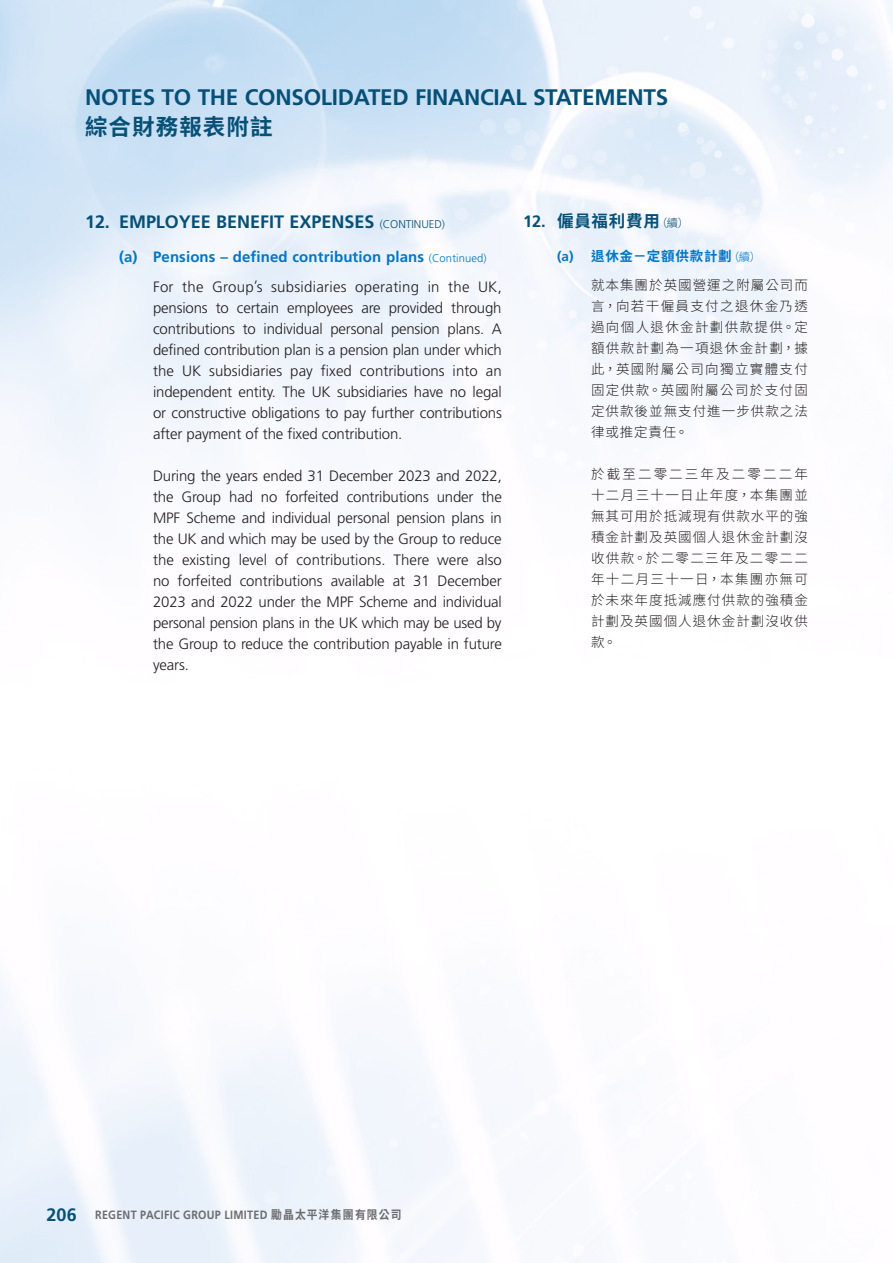
<style>
.page{position:relative;width:893px;height:1263px;background:#fff}
.page>*{position:absolute;margin:0;border:0;box-sizing:border-box;transform-origin:0 0}
.t1{font:700 22.5px "Frutiger LT Std";letter-spacing:-.01em;color:#065077}
.t2{font:700 22.5px "Source Han Sans TC";letter-spacing:.05em;color:#065077}
.Heading_1{font:700 18px "Frutiger LT Std";color:#065077}
.C_Heading_1{font:700 16.5px "Source Han Sans TC";letter-spacing:.05em;color:#065077}
.Body_Text{font:300 15px/21px "Frutiger LT Std";letter-spacing:-.01em;color:#231f20;text-align:justify}
.Heading_2{font:700 15px "Frutiger LT Std";letter-spacing:.01em;color:#0076c8}
.C_Body_Text{font:300 13.5px/21px "Source Han Sans TC";letter-spacing:.075em;color:#231f20;text-align:justify}
.C_Heading_2{font:700 13.5px "Source Han Sans TC";letter-spacing:.06em;color:#0076c8}
.t3{font:700 12px "Frutiger LT Std";letter-spacing:.03em;color:#6c6d70;scale:.9 1}
.s1{font-weight:300;font-size:11.25px}
.s2{font-family:"Frutiger LT Std"}
.s3{font-size:18px;color:#065077}
.s4{font-family:"Source Han Sans TC"}
</style>
<div class="page">
<h1 class="t1" style="left:85px;top:84px;width:585px">NOTES TO THE CONSOLIDATED FINANCIAL STATEMENTS</h1>
<h1 class="t2" style="left:85px;top:114px;width:189px">綜合財務報表附註</h1>
<p class="Heading_1" style="left:85px;top:212px;width:362px">12. EMPLOYEE BENEFIT EXPENSES <span class="s1">(CONTINUED)</span></p>
<p class="Heading_2" style="left:119px;top:248px;width:369px">(a) Pensions – defined contribution plans <span class="s1">(Continued)</span></p>
<p class="Body_Text" style="left:153px;top:276px;width:350px">For the Group’s subsidiaries operating in the UK, pensions to certain employees are provided through contributions to individual personal pension plans. A defined contribution plan is a pension plan under which the UK subsidiaries pay fixed contributions into an independent entity. The UK subsidiaries have no legal or constructive obligations to pay further contributions after payment of the fixed contribution.</p>
<p class="Body_Text" style="left:153px;top:465px;width:350px">During the years ended 31 December 2023 and 2022, the Group had no forfeited contributions under the MPF Scheme and individual personal pension plans in the UK and which may be used by the Group to reduce the existing level of contributions. There were also no forfeited contributions available at 31 December 2023 and 2022 under the MPF Scheme and individual personal pension plans in the UK which may be used by the Group to reduce the contribution payable in future years.</p>
<p class="C_Heading_1" style="left:523px;top:212px;width:168px"><span class="s2">12.</span> 僱員福利費用<span class="s1">（續）</span></p>
<p class="C_Heading_2" style="left:557px;top:248px;width:206px"><span class="s2">(a)</span> 退休金－定額供款計劃<span class="s1">（續）</span></p>
<p class="C_Body_Text" style="left:591px;top:275px;width:218px">就本集團於英國營運之附屬公司而言，向若干僱員支付之退休金乃透過向個人退休金計劃供款提供。定額供款計劃為一項退休金計劃，據此，英國附屬公司向獨立實體支付固定供款。英國附屬公司於支付固定供款後並無支付進一步供款之法律或推定責任。</p>
<p class="C_Body_Text" style="left:591px;top:464px;width:218px">於截至二零二三年及二零二二年十二月三十一日止年度，本集團並無其可用於抵減現有供款水平的強積金計劃及英國個人退休金計劃沒收供款。於二零二三年及二零二二年十二月三十一日，本集團亦無可於未來年度抵減應付供款的強積金計劃及英國個人退休金計劃沒收供款。</p>
<p class="t3" style="left:47px;top:1208px;width:396px"><span class="s3">206</span> REGENT PACIFIC GROUP LIMITED <span class="s4">勵晶太平洋集團有限公司</span></p>
</div>
